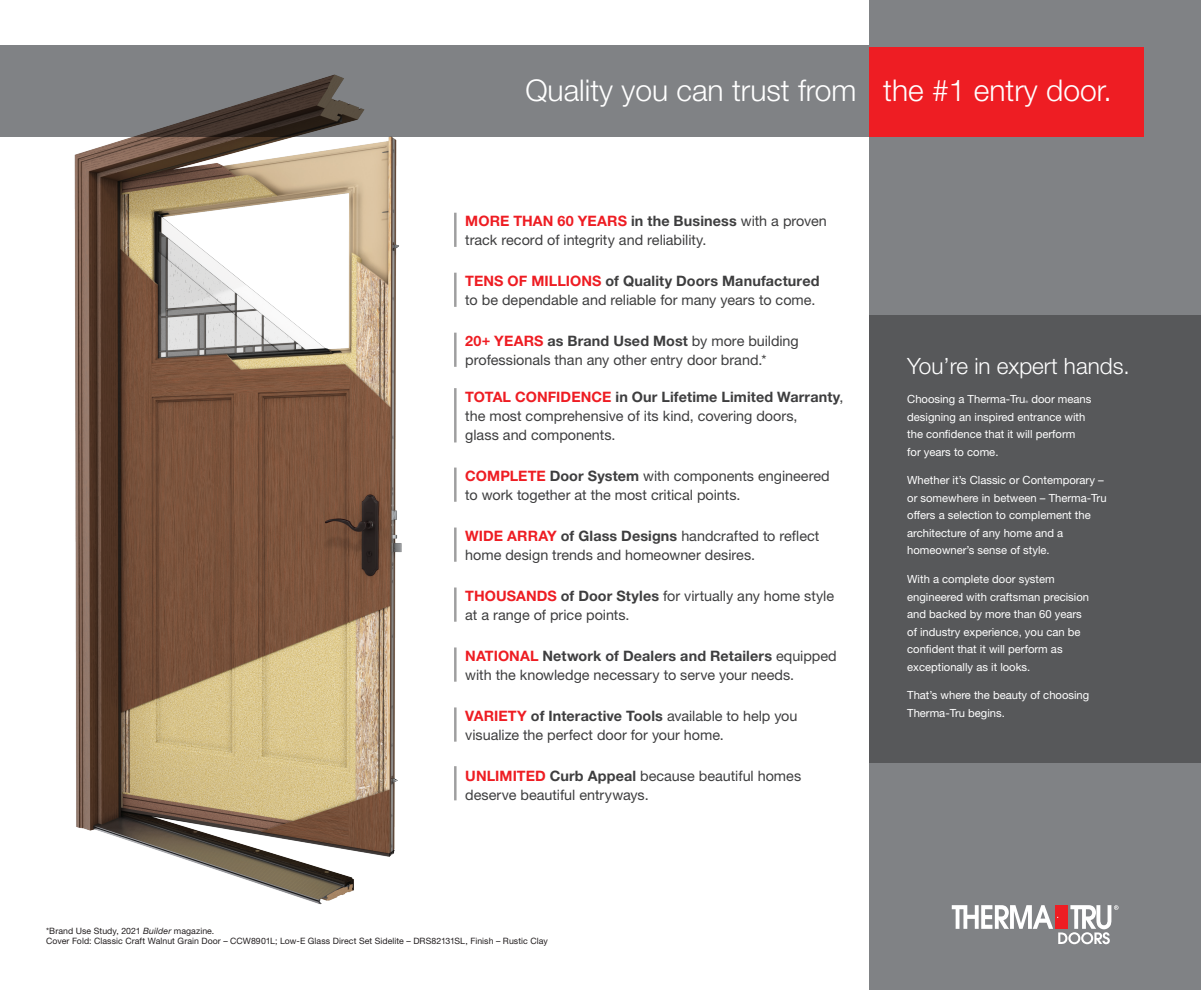
<style>
.page{position:relative;width:1201px;height:990px;background:#fff}
.page>*{position:absolute;margin:0;border:0;box-sizing:border-box;transform-origin:0 0}
.t1{font:300 30px "Helvetica Neue LT Std";color:#fff}
.Main_Head{font:300 22.5px "Helvetica Neue LT Std";color:#fff}
.Main_Head-2{font:14.38px/18.8px "Helvetica Neue LT Std";color:#3e3e3f}
.Body_Text{font:11.25px/17.5px "Helvetica Neue LT Std";color:#fff}
._13_Notes{font:8.75px/10px "Helvetica Neue LT Std";letter-spacing:.01em;color:#231f20}
.Body_Text-2{font:3.38px "Helvetica Neue LT Std";color:#fff}
.s1{font-weight:700;color:#ee1d23}
.s2{font-weight:700}
.s3{font-style:italic}
</style>
<div class="page">
<div style="left:0;top:45px;width:869px;height:92px;background:#808285"></div>
<div style="left:869px;top:0;width:332px;height:990px;background:#808285"></div>
<div style="left:869px;top:316px;width:332px;height:447px;background:#57585a"></div>
<div style="left:869px;top:47px;width:275px;height:90px;background:#ee1d23"></div>
<svg style="left:952px;top:905px;width:166px;height:39px"></svg>
<img style="left:74px;top:74px;width:328px;height:831px">
<hr style="left:454px;top:213px;width:2px;height:34px;background:#3e3e3f">
<hr style="left:454px;top:273px;width:2px;height:34px;background:#3e3e3f">
<hr style="left:454px;top:333px;width:2px;height:34px;background:#3e3e3f">
<hr style="left:454px;top:388px;width:2px;height:54px;background:#3e3e3f">
<hr style="left:454px;top:468px;width:2px;height:34px;background:#3e3e3f">
<hr style="left:454px;top:528px;width:2px;height:34px;background:#3e3e3f">
<hr style="left:454px;top:588px;width:2px;height:34px;background:#3e3e3f">
<hr style="left:454px;top:647px;width:2px;height:35px;background:#3e3e3f">
<hr style="left:454px;top:707px;width:2px;height:35px;background:#3e3e3f">
<hr style="left:454px;top:766px;width:2px;height:34px;background:#3e3e3f">
<p class="t1" style="left:525px;top:72px;width:333px">Quality you can trust from</p>
<p class="t1" style="left:883px;top:72px;width:230px">the #1 entry door.</p>
<p class="Main_Head-2" style="left:465px;top:211px;width:363px"><span class="s1">MORE THAN 60 YEARS</span> <span class="s2">in the Business</span> with a proven track record of integrity and reliability.</p>
<p class="Main_Head-2" style="left:465px;top:271px;width:356px"><span class="s1">TENS OF MILLIONS</span> <span class="s2">of Quality Doors Manufactured </span>to be dependable and reliable for many years to come.</p>
<p class="Main_Head-2" style="left:465px;top:331px;width:335px"><span class="s1">20+ YEARS</span> <span class="s2">as Brand Used Most</span> by more building professionals than any other entry door brand.*</p>
<p class="Main_Head-2" style="left:465px;top:387px;width:380px"><span class="s1">TOTAL CONFIDENCE</span> <span class="s2">in Our Lifetime Limited Warranty</span>, the most comprehensive of its kind, covering doors,<br>glass and components.</p>
<p class="Main_Head-2" style="left:465px;top:466px;width:366px"><span class="s1">COMPLETE</span> <span class="s2">Door System</span> with components engineered to work together at the most critical points.</p>
<p class="Main_Head-2" style="left:465px;top:526px;width:356px"><span class="s1">WIDE ARRAY</span> <span class="s2">of Glass Designs</span> handcrafted to reflect home design trends and homeowner desires.</p>
<p class="Main_Head-2" style="left:465px;top:586px;width:370px"><span class="s1">THOUSANDS</span> <span class="s2">of Door Styles</span> for virtually any home style at a range of price points.</p>
<p class="Main_Head-2" style="left:465px;top:646px;width:373px"><span class="s1">NATIONAL</span> <span class="s2">Network of Dealers and Retailers</span> equipped with the knowledge necessary to serve your needs.</p>
<p class="Main_Head-2" style="left:465px;top:706px;width:334px"><span class="s1">VARIETY</span> <span class="s2">of Interactive Tools</span> available to help you visualize the perfect door for your home.</p>
<p class="Main_Head-2" style="left:465px;top:766px;width:337px"><span class="s1">UNLIMITED</span> <span class="s2">Curb Appeal</span> because beautiful homes deserve beautiful entryways.</p>
<p class="_13_Notes" style="left:46px;top:926px;width:503px">*Brand Use Study, 2021 <span class="s3">Builder</span> magazine.<br>Cover Fold: Classic Craft Walnut Grain Door – CCW8901L; Low-E Glass Direct Set Sidelite – DRS82131SL, Finish – Rustic Clay</p>
<p class="Main_Head" style="left:907px;top:353px;width:224px">You’re in expert hands.</p>
<p class="Body_Text" style="left:907px;top:390px;width:120px">Choosing a Therma-Tru</p>
<p class="Body_Text-2" style="left:1025px;top:400px;width:4px">®</p>
<p class="Body_Text" style="left:907px;top:390px;width:186px;text-indent:124px">door means designing an inspired entrance with the confidence that it will perform for years to come.</p>
<p class="Body_Text" style="left:907px;top:472px;width:201px">Whether it’s Classic or Contemporary – or somewhere in between – Therma-Tru offers a selection to complement the architecture of any home and a homeowner’s sense of style.</p>
<p class="Body_Text" style="left:907px;top:570px;width:183px">With a complete door system engineered with craftsman precision and backed by more than 60 years of industry experience, you can be confident that it will perform as exceptionally as it looks.</p>
<p class="Body_Text" style="left:907px;top:687px;width:184px">That’s where the beauty of choosing<br>Therma-Tru begins.</p>
</div>
